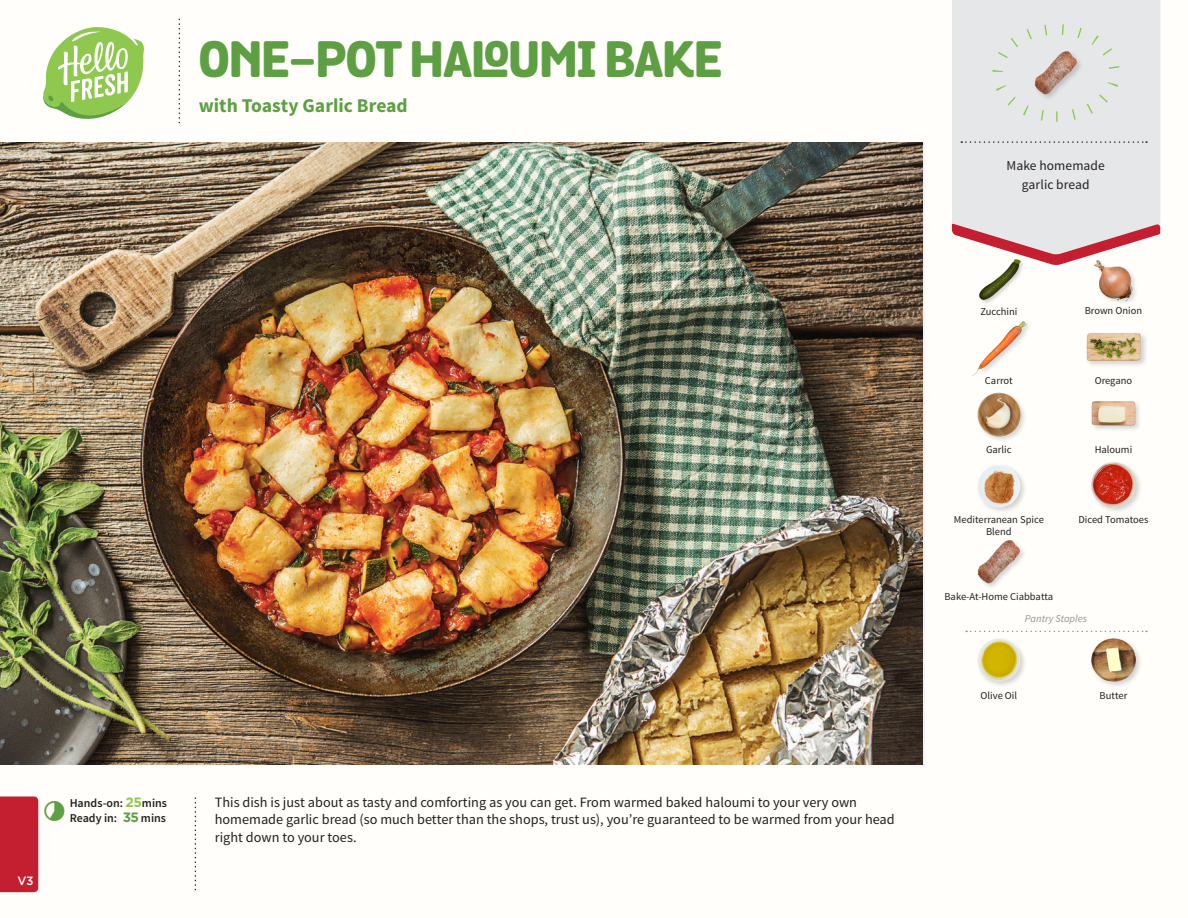
<style>
.page{position:relative;width:1188px;height:918px;background:#fffefa}
.page>*{position:absolute;margin:0;border:0;box-sizing:border-box;transform-origin:0 0}
.T17_MEDITERRANEAN{font:800 49.5px "Grota Rounded";letter-spacing:-.01em;color:#5e9f43}
.T17_MEDITERRANEAN-2{font:700 19.5px "Source Sans Pro";color:#5e9f43}
.t1{font:14.25px/17.1px "Source Sans Pro";color:#231f20}
._02_Hello{font:13.5px/18.9px "Source Sans Pro";letter-spacing:.01em;color:#231f20;text-align:center}
._04_Intro{font:600 12px "Source Sans Pro";color:#231f20}
.T16_ITALIAN{font:500 12px "Gotham";color:#fff}
._18_FRONT_ingredient{font:10.5px "Source Sans Pro";color:#231f20}
.t2{font:italic 10.5px "Source Sans Pro";color:#939598}
.s1{font-family:"Gotham";font-weight:700;font-size:13.5px;color:#8fc84e}
.s2{font-family:"Gotham";font-weight:700;font-size:13.5px;color:#5e9f43}
</style>
<div class="page">
<div style="left:1091px;top:400px;width:51px;height:33px;background:#231f20;opacity:.2"></div>
<img style="left:1092px;top:400px;width:43px;height:33px">
<img style="left:977px;top:392px;width:48px;height:48px">
<img style="left:1095px;top:266px;width:41px;height:37px">
<div style="left:1085px;top:332px;width:63px;height:36px;background:#231f20;opacity:.2"></div>
<img style="left:1085px;top:332px;width:57px;height:36px">
<img style="left:972px;top:321px;width:55px;height:55px">
<div style="left:976px;top:539px;width:51px;height:51px;background:#231f20;opacity:.2"></div>
<img style="left:977px;top:540px;width:44px;height:43px">
<img style="left:1091px;top:638px;width:49px;height:48px">
<img style="left:977px;top:639px;width:48px;height:46px">
<img style="left:1091px;top:462px;width:49px;height:49px">
<img style="left:978px;top:465px;width:47px;height:47px">
<div style="left:978px;top:259px;width:47px;height:46px;background:#231f20;opacity:.2"></div>
<img style="left:978px;top:266px;width:42px;height:35px">
<div style="left:0;top:796px;width:38px;height:96px;background:#c31f31"></div>
<svg style="left:43px;top:27px;width:101px;height:92px"></svg>
<div style="left:952px;top:0;width:208px;height:223px;background:#e6e7e9"></div>
<svg style="left:961px;top:141px;width:186px;height:2px"></svg>
<div style="left:992px;top:24px;width:128px;height:98px;border:11px dashed #8fc84e;border-radius:50%"></div>
<svg style="left:966px;top:631px;width:181px;height:1px"></svg>
<svg style="left:952px;top:223px;width:208px;height:43px"></svg>
<div style="left:1033px;top:50px;width:51px;height:51px;background:#231f20;opacity:.2"></div>
<img style="left:1034px;top:51px;width:44px;height:43px">
<img style="left:0;top:142px;width:922px;height:623px">
<svg style="left:0;top:458px;width:11px;height:2px"></svg>
<p class="T17_MEDITERRANEAN" style="left:199px;top:20px;width:525px">ONE-POT HALOUMI BAKE</p>
<p class="T17_MEDITERRANEAN-2" style="left:199px;top:93px;width:211px">with Toasty Garlic Bread</p>
<p class="T16_ITALIAN" style="left:17px;top:873px;width:18px">V3</p>
<p class="_04_Intro" style="left:70px;top:796px;width:99px">Hands-on: <span class="s1">25</span>mins</p>
<p class="_04_Intro" style="left:70px;top:811px;width:98px">Ready in: <span class="s2">35</span> mins</p>
<p class="t1" style="left:215px;top:794px;width:681px">This dish is just about as tasty and comforting as you can get. From warmed baked haloumi to your very own homemade garlic bread (so much better than the shops, trust us), you’re guaranteed to be warmed from your head right down to your toes.</p>
<p class="_02_Hello" style="left:1007px;top:156px;width:100px">Make homemade garlic bread</p>
<p class="_18_FRONT_ingredient" style="left:980px;top:305px;width:39px">Zucchini</p>
<p class="_18_FRONT_ingredient" style="left:1085px;top:304px;width:59px">Brown Onion</p>
<p class="_18_FRONT_ingredient" style="left:985px;top:374px;width:29px">Carrot</p>
<p class="_18_FRONT_ingredient" style="left:1095px;top:374px;width:39px">Oregano</p>
<p class="_18_FRONT_ingredient" style="left:986px;top:443px;width:27px">Garlic</p>
<p class="_18_FRONT_ingredient" style="left:1095px;top:443px;width:39px">Haloumi</p>
<p class="_18_FRONT_ingredient" style="left:954px;top:513px;width:92px">Mediterranean Spice</p>
<p class="_18_FRONT_ingredient" style="left:1078px;top:513px;width:72px">Diced Tomatoes</p>
<p class="_18_FRONT_ingredient" style="left:986px;top:525px;width:27px">Blend</p>
<p class="_18_FRONT_ingredient" style="left:944px;top:590px;width:110px">Bake-At-Home Ciabbatta</p>
<p class="t2" style="left:1025px;top:612px;width:64px">Pantry Staples</p>
<p class="_18_FRONT_ingredient" style="left:981px;top:689px;width:38px">Olive Oil</p>
<p class="_18_FRONT_ingredient" style="left:1100px;top:689px;width:29px">Butter</p>
</div>
